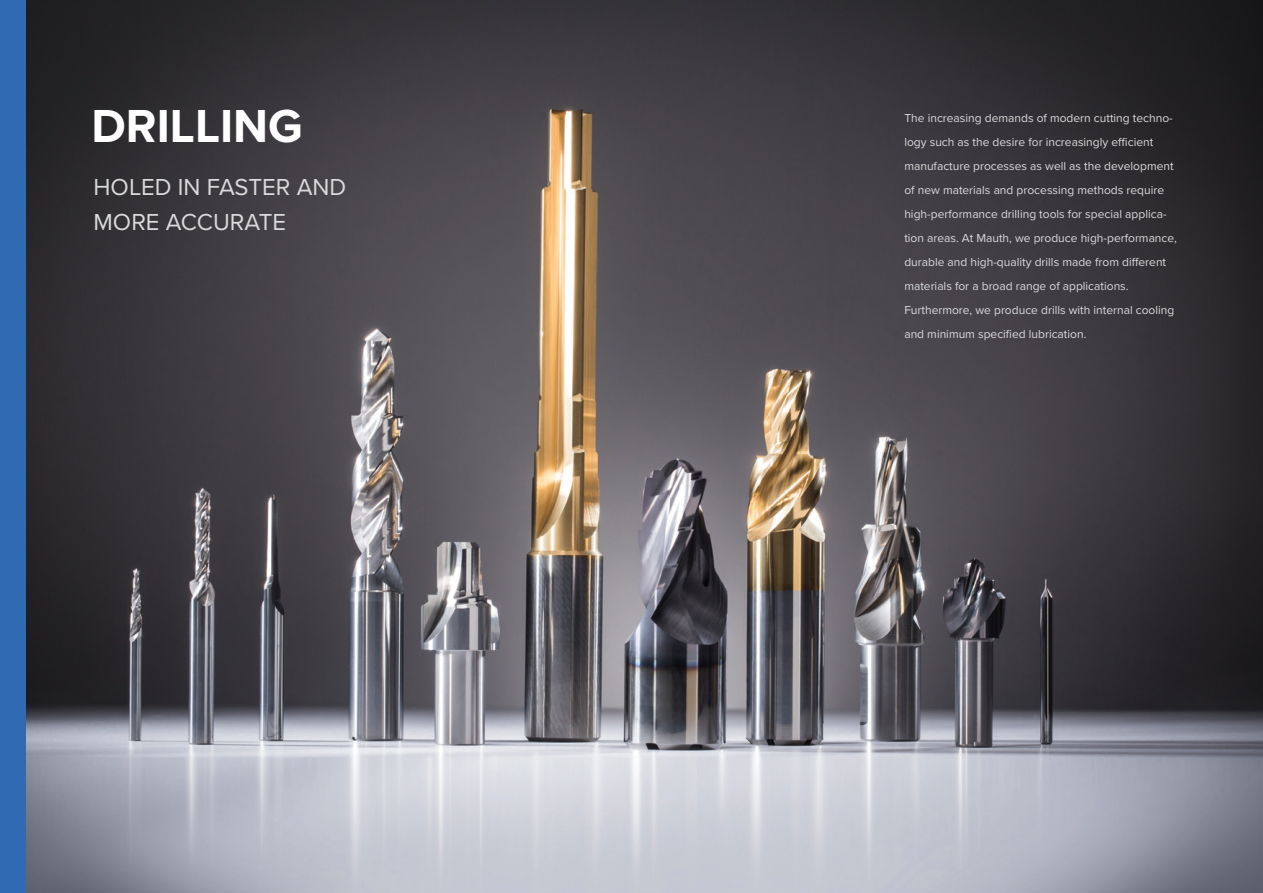
<style>
.page{position:relative;width:1263px;height:893px;background:#fff}
.page>*{position:absolute;margin:0;border:0;box-sizing:border-box;transform-origin:0 0}
.t1{font:700 48px "Proxima Nova";color:#fff}
.t2{font:24px/34.5px "Proxima Nova";color:#dadada}
.t3{font:12px/24px "Proxima Nova";color:#dadada}
</style>
<div class="page">
<img style="left:25px;top:0;width:1238px;height:893px">
<div style="left:0;top:0;width:25px;height:893px;background:#2f6ab2"></div>
<h1 class="t1" style="left:91px;top:90px;width:213px">DRILLING</h1>
<h2 class="t2" style="left:94px;top:169px;width:254px">HOLED IN FASTER AND<br>MORE ACCURATE</h2>
<p class="t3" style="left:904px;top:106px;width:274px">The increasing demands of modern cutting techno&shy;logy such as the desire for increasingly efficient manufacture processes as well as the development of new materials and processing methods require high-performance drilling tools for special applica&shy;tion areas. At Mauth, we produce high-performance, durable and high-quality drills made from different materials for a broad range of applications.<br>Furthermore, we produce drills with internal cooling and minimum specified lubrication.</p>
</div>
